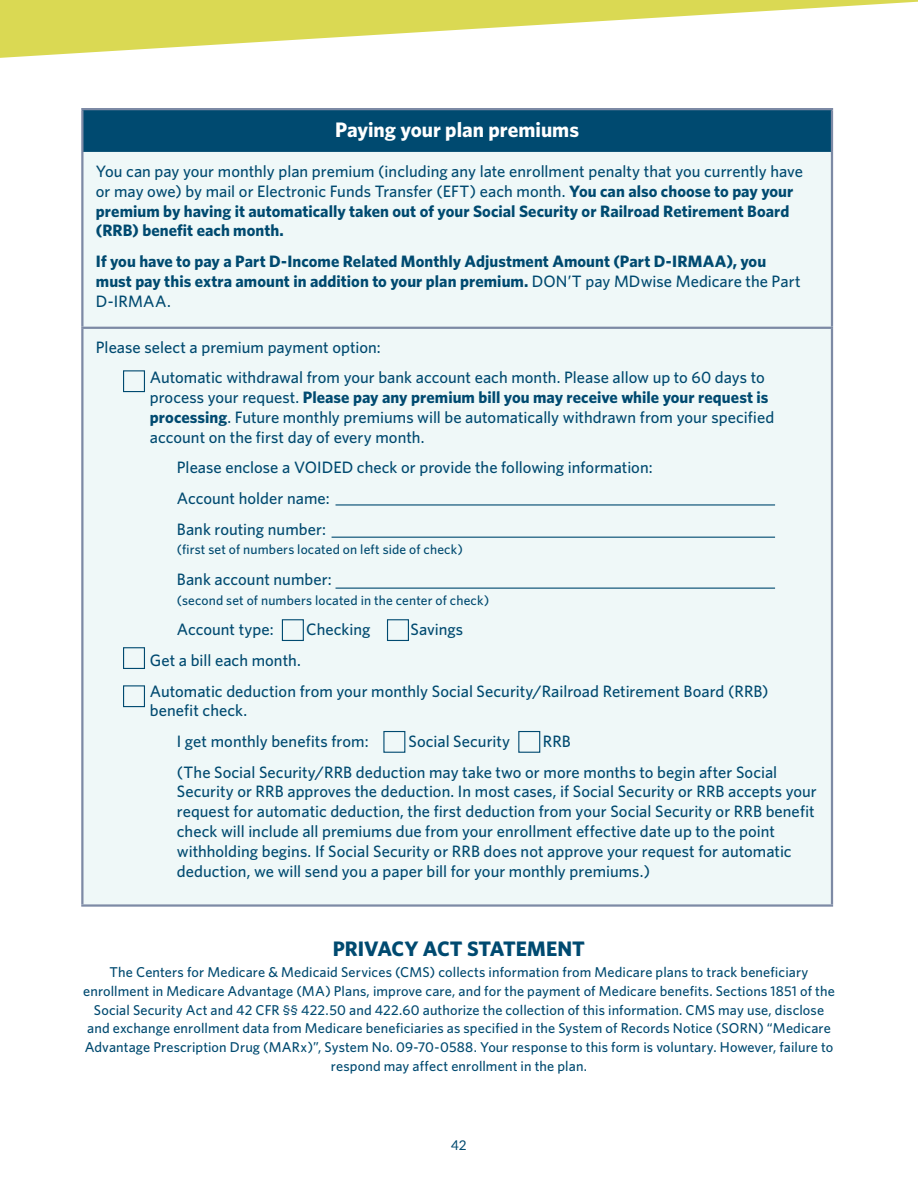
<style>
.page{position:relative;width:918px;height:1188px;background:#fff}
.page>*{position:absolute;margin:0;border:0;box-sizing:border-box;transform-origin:0 0}
.t1{font:700 21px "Whitney";color:#fff}
.t2{font:700 21px "Whitney";letter-spacing:-.005em;color:#004a70}
.t3{font:500 16.5px/19.8px "Whitney";color:#004a70}
.t4{font:700 16.5px/19.8px "Whitney";letter-spacing:.005em;color:#004a70}
.t5{font:500 14.25px/18.8px "Whitney";letter-spacing:.01em;color:#004a70;text-align:center}
.t6{font:500 13.5px "Whitney";letter-spacing:.01em;color:#004a70}
.t7{font:13.5px "Lato";color:#004a70}
.s1{font-weight:700}
.s2{font-weight:500}
</style>
<div class="page">
<div style="left:82px;top:109px;width:750px;height:43px;background:#004a70"></div>
<div style="left:84px;top:152px;width:747px;height:752px;background:#eff8f8"></div>
<hr style="left:81px;top:108px;width:752px;height:2px;background:#7d8aa5">
<hr style="left:81px;top:110px;width:3px;height:42px;background:#7d8aa5">
<hr style="left:81px;top:152px;width:3px;height:175px;background:#7d8aa5">
<hr style="left:81px;top:329px;width:3px;height:575px;background:#7d8aa5">
<hr style="left:831px;top:110px;width:2px;height:42px;background:#7d8aa5">
<hr style="left:831px;top:152px;width:2px;height:175px;background:#7d8aa5">
<hr style="left:81px;top:327px;width:752px;height:2px;background:#7d8aa5">
<hr style="left:831px;top:329px;width:2px;height:575px;background:#7d8aa5">
<hr style="left:81px;top:904px;width:752px;height:3px;background:#7d8aa5">
<svg style="left:0;top:0;width:918px;height:58px;fill:#dad953"></svg>
<div style="left:383px;top:731px;width:22px;height:22px;border:1px solid #004a70"></div>
<div style="left:282px;top:619px;width:22px;height:22px;border:1px solid #004a70"></div>
<div style="left:518px;top:731px;width:22px;height:22px;border:1px solid #004a70"></div>
<div style="left:387px;top:619px;width:22px;height:22px;border:1px solid #004a70"></div>
<div style="left:123px;top:370px;width:22px;height:22px;border:1px solid #004a70"></div>
<div style="left:123px;top:647px;width:22px;height:22px;border:1px solid #004a70"></div>
<div style="left:123px;top:685px;width:22px;height:22px;border:1px solid #004a70"></div>
<hr style="left:336px;top:504px;width:439px;height:2px;background:#004a70">
<hr style="left:332px;top:537px;width:443px;height:1px;background:#004a70">
<hr style="left:336px;top:588px;width:439px;height:1px;background:#004a70">
<p class="t1" style="left:335px;top:117px;width:245px">Paying your plan premiums</p>
<p class="t3" style="left:96px;top:161px;width:709px">You can pay your monthly plan premium (including any late enrollment penalty that you currently have or may owe) by mail or Electronic Funds Transfer (EFT) each month. <span class="s1">You can also choose to pay your premium by having it automatically taken out of your Social Security or Railroad Retirement Board (RRB) benefit each month.</span></p>
<p class="t4" style="left:96px;top:251px;width:706px">If you have to pay a Part D-Income Related Monthly Adjustment Amount (Part D-IRMAA), you must pay this extra amount in addition to your plan premium. <span class="s2">DON’T pay MDwise Medicare the Part<br>D-IRMAA.</span></p>
<p class="t3" style="left:150px;top:331px;width:616px;line-height:30.6px;text-indent:-54px">Please select a premium payment option:<br>Automatic withdrawal from your bank account each month. Please allow up to 60 days to</p>
<p class="t3" style="left:150px;top:387px;width:626px">process your request. <span class="s1">Please pay any premium bill you may receive while your request is processing</span>. Future monthly premiums will be automatically withdrawn from your specified account on the first day of every month.</p>
<p class="t3" style="left:177px;top:452px;width:477px;line-height:30.6px">Please enclose a VOIDED check or provide the following information:<br>Account holder name:<br>Bank routing number:</p>
<p class="t6" style="left:177px;top:542px;width:288px">(first set of numbers located on left side of check)</p>
<p class="t3" style="left:177px;top:569px;width:156px">Bank account number:</p>
<p class="t6" style="left:177px;top:592px;width:314px">(second set of numbers located in the center of check)</p>
<p class="t3" style="left:177px;top:619px;width:98px">Account type:</p>
<p class="t3" style="left:306px;top:619px;width:66px">Checking</p>
<p class="t3" style="left:410px;top:619px;width:54px">Savings</p>
<p class="t3" style="left:150px;top:645px;width:620px;line-height:30.6px">Get a bill each month.<br>Automatic deduction from your monthly Social Security/Railroad Retirement Board (RRB)</p>
<p class="t3" style="left:177px;top:695px;width:193px;line-height:30.6px;text-indent:-27px">benefit check.<br>I get monthly benefits from:</p>
<p class="t3" style="left:409px;top:731px;width:103px">Social Security</p>
<p class="t3" style="left:177px;top:726px;width:602px;line-height:30.6px;text-indent:366px">RRB<br>(The Social Security/RRB deduction may take two or more months to begin after Social</p>
<p class="t3" style="left:177px;top:781px;width:641px">Security or RRB approves the deduction. In most cases, if Social Security or RRB accepts your request for automatic deduction, the first deduction from your Social Security or RRB benefit check will include all premiums due from your enrollment effective date up to the point withholding begins. If Social Security or RRB does not approve your request for automatic deduction, we will send you a paper bill for your monthly premiums.)</p>
<p class="t2" style="left:333px;top:936px;width:254px">PRIVACY ACT STATEMENT</p>
<p class="t5" style="left:83px;top:962px;width:753px">The Centers for Medicare &amp; Medicaid Services (CMS) collects information from Medicare plans to track beneficiary enrollment in Medicare Advantage (MA) Plans, improve care, and for the payment of Medicare benefits. Sections 1851 of the Social Security Act and 42 CFR §§ 422.50 and 422.60 authorize the collection of this information. CMS may use, disclose and exchange enrollment data from Medicare beneficiaries as specified in the System of Records Notice (SORN) “Medicare Advantage Prescription Drug (MARx)”, System No. 09-70-0588. Your response to this form is voluntary. However, failure to respond may affect enrollment in the plan.</p>
<p class="t7" style="left:451px;top:1136px;width:17px">42</p>
</div>
